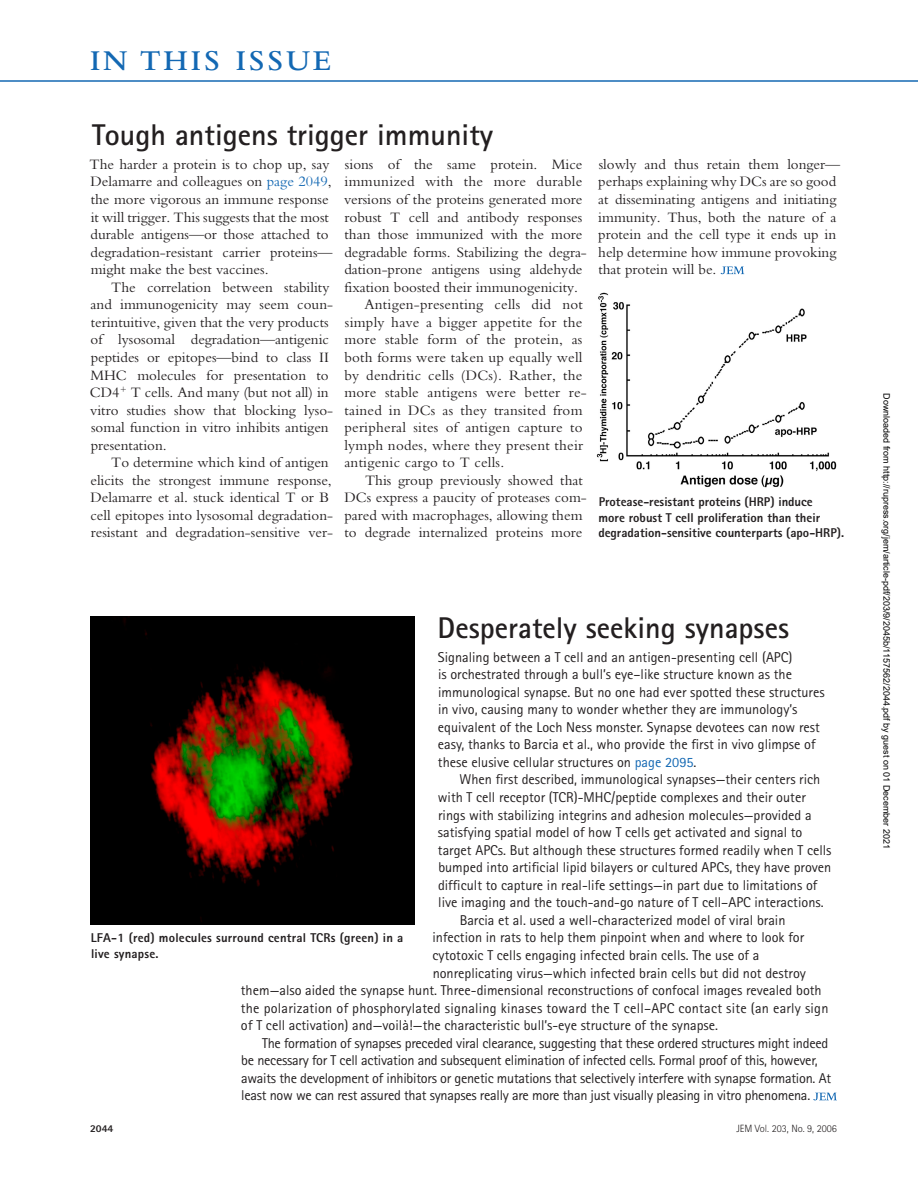
<style>
.page{position:relative;width:918px;height:1188px;background:#fff}
.page>*{position:absolute;margin:0;border:0;box-sizing:border-box;transform-origin:0 0}
.t1{font:700 30px "Rotis Sans Serif Std";color:#231f20}
.t2{font:600 30px "Bembo Std";letter-spacing:.1em;color:#1368b3}
.t3{font:15px/17.5px "Bembo Std";color:#231f20}
.t4{font:15px "Bembo Std";letter-spacing:.02em;color:#231f20}
.t5{font:14.25px/17.5px "Rotis Sans Serif Std";color:#231f20}
.t6{font:14.25px "Rotis Sans Serif Std";letter-spacing:-.02em;color:#231f20}
.t7{font:800 12.75px/15.8px "Rotis Sans Serif Std";color:#231f20}
.t8{font:300 10.5px "Rotis Sans Serif Std";color:#231f20}
.t9{font:800 10.5px "Rotis Sans Serif Std";color:#231f20}
.t10{font:9px "Arial";color:#000}
.s1{color:#1368b3}
</style>
<div class="page">
<hr style="left:0;top:80px;width:918px;height:2px;background:#1368b3">
<svg style="left:813px;top:1093px;width:24px;height:7px"></svg>
<svg style="left:721px;top:267px;width:23px;height:7px"></svg>
<img style="left:90px;top:616px;width:324px;height:308px">
<img style="left:596px;top:292px;width:241px;height:196px">
<h1 class="t2" style="left:90px;top:48px;width:242px">IN THIS ISSUE</h1>
<h1 class="t1" style="left:92px;top:124px;width:403px">Tough antigens trigger immunity</h1>
<p class="t3" style="left:90px;top:157px;width:244px">The harder a protein is to chop up, say Delamarre and colleagues on <span class="s1">page 2049</span>, the more vigorous an immune response it will trigger. This suggests that the most durable antigens—or those attached to degradation-resistant carrier proteins— might make the best vaccines.</p>
<p class="t3" style="left:90px;top:279px;width:245px;text-indent:21px">The correlation between stability and immunogenicity may seem coun&shy;terintuitive, given that the very products of lysosomal degradation—antigenic peptides or epitopes—bind to class II MHC molecules for presentation to CD4 T cells. And many (but not all) in vitro studies show that blocking lyso&shy;somal function in vitro inhibits antigen presentation.</p>
<p class="t3" style="left:90px;top:455px;width:244px;text-indent:21px">To determine which kind of antigen elicits the strongest immune response, Delamarre et al. stuck identical T or B cell epitopes into lysosomal degradation&shy;resistant and degradation-sensitive ver-</p>
<p class="t3" style="left:345px;top:157px;width:239px">sions of the same protein. Mice</p>
<p class="t4" style="left:345px;top:176px;width:239px">immunized with the more durable</p>
<p class="t3" style="left:344px;top:192px;width:240px">versions of the proteins generated more</p>
<p class="t3" style="left:345px;top:209px;width:239px">robust T cell and antibody responses</p>
<p class="t3" style="left:345px;top:227px;width:239px">than those immunized with the more</p>
<p class="t3" style="left:344px;top:244px;width:244px">degradable forms. Stabilizing the degra-</p>
<p class="t3" style="left:344px;top:262px;width:240px">dation-prone antigens using aldehyde</p>
<p class="t3" style="left:345px;top:279px;width:235px">fixation boosted their immunogenicity.</p>
<p class="t3" style="left:365px;top:297px;width:220px">Antigen-presenting cells did not</p>
<p class="t3" style="left:345px;top:315px;width:239px">simply have a bigger appetite for the</p>
<p class="t3" style="left:344px;top:332px;width:239px">more stable form of the protein, as</p>
<p class="t3" style="left:344px;top:350px;width:240px">both forms were taken up equally well</p>
<p class="t3" style="left:344px;top:367px;width:239px">by dendritic cells (DCs). Rather, the</p>
<p class="t3" style="left:344px;top:385px;width:244px">more stable antigens were better re-</p>
<p class="t3" style="left:345px;top:402px;width:240px">tained in DCs as they transited from</p>
<p class="t3" style="left:344px;top:420px;width:240px">peripheral sites of antigen capture to</p>
<p class="t3" style="left:344px;top:437px;width:240px">lymph nodes, where they present their</p>
<p class="t3" style="left:344px;top:455px;width:161px">antigenic cargo to T cells.</p>
<p class="t3" style="left:365px;top:473px;width:219px">This group previously showed that</p>
<p class="t3" style="left:344px;top:490px;width:244px">DCs express a paucity of proteases com-</p>
<p class="t3" style="left:344px;top:508px;width:240px">pared with macrophages, allowing them</p>
<p class="t3" style="left:345px;top:525px;width:239px">to degrade internalized proteins more</p>
<p class="t3" style="left:598px;top:157px;width:243px">slowly and thus retain them longer— perhaps explaining why DCs are so good at disseminating antigens and initiating immunity. Thus, both the nature of a protein and the cell type it ends up in help determine how immune provoking that protein will be.</p>
<p class="t7" style="left:598px;top:495px;width:247px">Protease-resistant proteins (HRP) induce<br>more robust T cell proliferation than their degradation-sensitive counterparts (apo-HRP).</p>
<h1 class="t1" style="left:438px;top:617px;width:353px">Desperately seeking synapses</h1>
<p class="t5" style="left:438px;top:649px;width:388px">Signaling between a T cell and an antigen-presenting cell (APC)<br>is orchestrated through a bull’s eye–like structure known as the immunological synapse. But no one had ever spotted these structures in vivo, causing many to wonder whether they are immunology’s equivalent of the Loch Ness monster. Synapse devotees can now rest easy, thanks to Barcia et al., who provide the first in vivo glimpse of these elusive cellular structures on <span class="s1">page 2095</span>.</p>
<p class="t5" style="left:460px;top:772px;width:362px">When first described, immunological synapses—their centers rich</p>
<p class="t5" style="left:438px;top:790px;width:369px">with T cell receptor (TCR)-MHC/peptide complexes and their outer</p>
<p class="t5" style="left:438px;top:807px;width:375px">rings with stabilizing integrins and adhesion molecules—provided a</p>
<p class="t5" style="left:438px;top:825px;width:366px">satisfying spatial model of how T cells get activated and signal to</p>
<p class="t5" style="left:438px;top:842px;width:395px">target APCs. But although these structures formed readily when T cells</p>
<p class="t5" style="left:438px;top:860px;width:395px">bumped into artificial lipid bilayers or cultured APCs, they have proven</p>
<p class="t5" style="left:438px;top:878px;width:381px">difficult to capture in real-life settings—in part due to limitations of</p>
<p class="t5" style="left:438px;top:895px;width:387px">live imaging and the touch-and-go nature of T cell–APC interactions.</p>
<p class="t5" style="left:460px;top:913px;width:327px">Barcia et al. used a well-characterized model of viral brain</p>
<p class="t5" style="left:433px;top:930px;width:373px">infection in rats to help them pinpoint when and where to look for</p>
<p class="t5" style="left:433px;top:948px;width:328px">cytotoxic T cells engaging infected brain cells. The use of a</p>
<p class="t5" style="left:433px;top:965px;width:375px">nonreplicating virus—which infected brain cells but did not destroy</p>
<p class="t5" style="left:241px;top:983px;width:582px">them—also aided the synapse hunt. Three-dimensional reconstructions of confocal images revealed both</p>
<p class="t5" style="left:241px;top:1000px;width:589px">the polarization of phosphorylated signaling kinases toward the T cell–APC contact site (an early sign</p>
<p class="t5" style="left:241px;top:1018px;width:479px">of T cell activation) and—voilà!—the characteristic bull’s-eye structure of the synapse.</p>
<p class="t6" style="left:262px;top:1038px;width:568px">The formation of synapses preceded viral clearance, suggesting that these ordered structures might indeed</p>
<p class="t6" style="left:241px;top:1055px;width:578px">be necessary for T cell activation and subsequent elimination of infected cells. Formal proof of this, however,</p>
<p class="t6" style="left:241px;top:1073px;width:592px">awaits the development of inhibitors or genetic mutations that selectively interfere with synapse formation. At</p>
<p class="t6" style="left:241px;top:1090px;width:571px">least now we can rest assured that synapses really are more than just visually pleasing in vitro phenomena.</p>
<p class="t7" style="left:91px;top:931px;width:314px">LFA-1 (red) molecules surround central TCRs (green) in a live synapse.</p>
<p class="t9" style="left:90px;top:1125px;width:25px">2044</p>
<p class="t8" style="left:736px;top:1125px;width:102px">JEM Vol. 203, No. 9, 2006</p>
<p class="t10" style="left:890px;top:393px;width:457px;rotate:90deg">Downloaded from http://rupress.org/jem/article-pdf/203/9/2045b/1157562/2044.pdf by guest on 01 December 2021</p>
</div>
